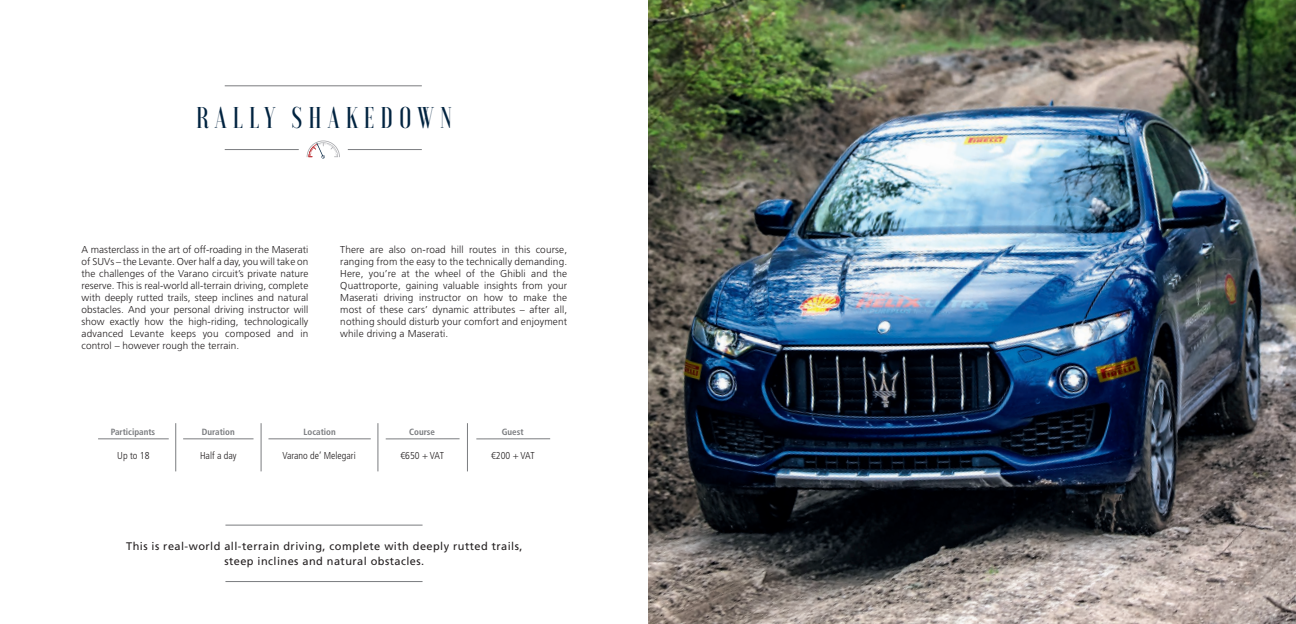
<style>
.page{position:relative;width:1296px;height:624px;background:#fff}
.page>*{position:absolute;margin:0;border:0;box-sizing:border-box;transform-origin:0 0}
.t1{font:500 30px "Voga";letter-spacing:.2em;color:#002340}
.t2{font:11px/15px "Frutiger LT Std";letter-spacing:.04em;color:#231f20;text-align:center}
.t3{font:300 10px/12px "Frutiger LT Std";letter-spacing:.015em;color:#231f20;text-align:justify}
.t4{font:300 condensed 10px "Frutiger LT Std";color:#231f20}
.t5{font:700 condensed 9px "Frutiger LT Std";color:#7a7c7f}
</style>
<div class="page">
<img style="left:648px;top:0;width:647px;height:624px">
<hr style="left:225px;top:86px;width:197px;height:1px;background:#7a7c7f">
<hr style="left:225px;top:149px;width:74px;height:1px;background:#7a7c7f">
<hr style="left:348px;top:149px;width:74px;height:1px;background:#7a7c7f">
<svg style="left:307px;top:140px;width:33px;height:19px"></svg>
<hr style="left:225px;top:525px;width:197px;height:1px;background:#7a7c7f">
<hr style="left:225px;top:581px;width:197px;height:1px;background:#7a7c7f">
<hr style="left:175px;top:423px;width:1px;height:48px;background:#7a7c7f">
<hr style="left:261px;top:423px;width:1px;height:48px;background:#7a7c7f">
<hr style="left:98px;top:438px;width:71px;height:1px;background:#7a7c7f">
<hr style="left:183px;top:438px;width:70px;height:1px;background:#7a7c7f">
<hr style="left:268px;top:438px;width:103px;height:1px;background:#7a7c7f">
<hr style="left:467px;top:423px;width:1px;height:48px;background:#7a7c7f">
<hr style="left:386px;top:438px;width:73px;height:1px;background:#7a7c7f">
<hr style="left:378px;top:423px;width:1px;height:48px;background:#7a7c7f">
<hr style="left:476px;top:438px;width:74px;height:1px;background:#7a7c7f">
<h1 class="t1" style="left:196px;top:101px;width:257px">RALLY SHAKEDOWN</h1>
<p class="t3" style="left:81px;top:244px;width:228px">A masterclass in the art of off-roading in the Maserati of SUVs – the Levante. Over half a day, you will take on the challenges of the Varano circuit’s private nature reserve. This is real-world all-terrain driving, complete with deeply rutted trails, steep inclines and natural obstacles. And your personal driving instructor will show exactly how the high-riding, technologically advanced Levante keeps you composed and in control – however rough the terrain.</p>
<p class="t3" style="left:340px;top:244px;width:228px">There are also on-road hill routes in this course, ranging from the easy to the technically demanding.<br>Here, you’re at the wheel of the Ghibli and the Quattroporte, gaining valuable insights from your Maserati driving instructor on how to make the most of these cars’ dynamic attributes – after all, nothing should disturb your comfort and enjoyment while driving a Maserati.</p>
<p class="t5" style="left:111px;top:426px;width:46px">Participants</p>
<p class="t4" style="left:117px;top:450px;width:34px">Up to 18</p>
<p class="t5" style="left:202px;top:426px;width:34px">Duration</p>
<p class="t4" style="left:200px;top:450px;width:38px">Half a day</p>
<p class="t5" style="left:303px;top:426px;width:34px">Location</p>
<p class="t4" style="left:282px;top:450px;width:75px">Varano de’ Melegari</p>
<p class="t5" style="left:409px;top:426px;width:27px">Course</p>
<p class="t4" style="left:400px;top:450px;width:45px">€650 + VAT</p>
<p class="t5" style="left:502px;top:426px;width:23px">Guest</p>
<p class="t4" style="left:491px;top:450px;width:45px">€200 + VAT</p>
<p class="t2" style="left:126px;top:538px;width:398px">This is real-world all-terrain driving, complete with deeply rutted trails, steep inclines and natural obstacles.</p>
</div>
